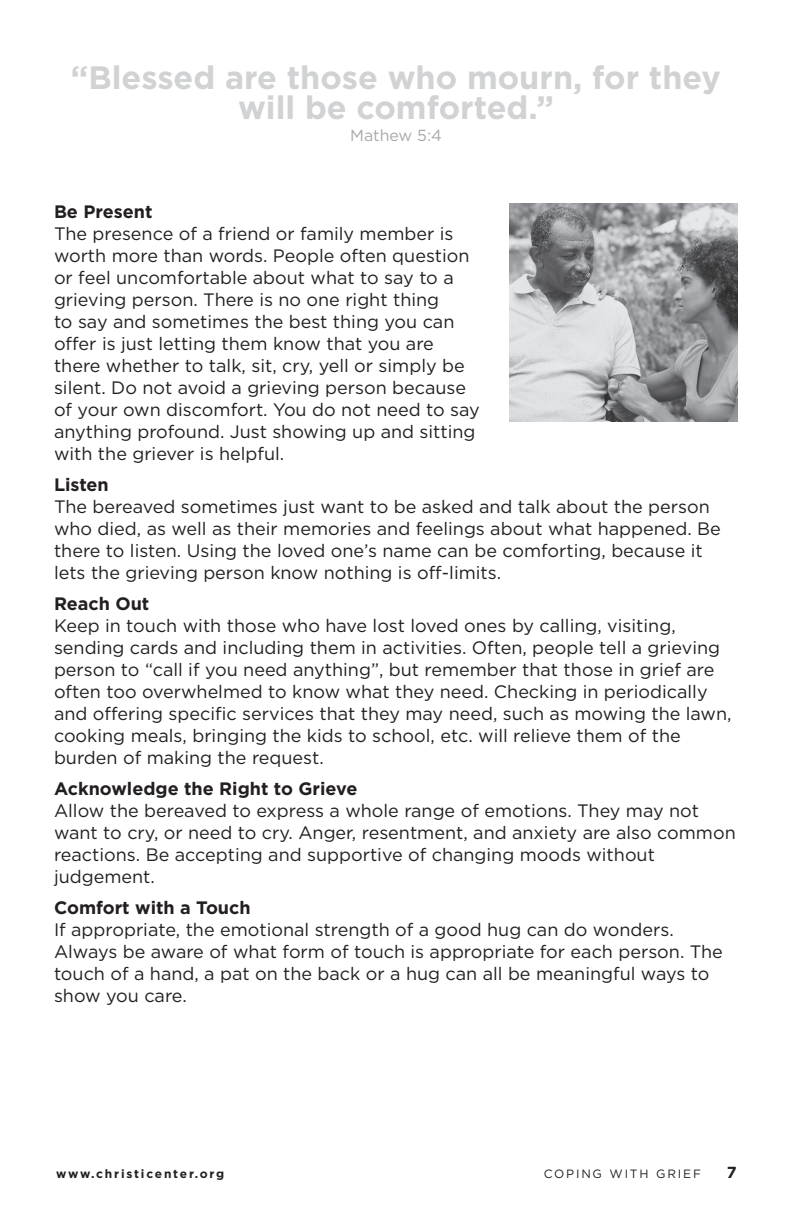
<style>
.page{position:relative;width:792px;height:1224px;background:#fff}
.page>*{position:absolute;margin:0;border:0;box-sizing:border-box;transform-origin:0 0}
.t1{font:700 32.4px/30.2px "Gotham";color:#d1d2d4;text-align:center}
.t2{font:18px/22px "Gotham";color:#231f20}
.t3{font:700 18px "Gotham";color:#231f20}
.t4{font:16px "Gotham";color:#a8a9ad}
.t5{font:700 16px "Gotham";color:#231f20}
.t6{font:700 12px "Gotham";letter-spacing:.15em;color:#231f20}
.t7{font:12px "Gotham";letter-spacing:.15em;color:#231f20}
</style>
<div class="page">
<img style="left:509px;top:203px;width:229px;height:218px">
<p class="t1" style="left:71px;top:62px;width:652px">“Blessed are those who mourn, for they will be comforted.”</p>
<p class="t4" style="left:350px;top:126px;width:93px">Mathew 5:4</p>
<p class="t3" style="left:54px;top:201px;width:100px">Be Present</p>
<p class="t2" style="left:54px;top:222px;width:427px">The presence of a friend or family member is worth more than words. People often question or feel uncomfortable about what to say to a grieving person. There is no one right thing<br>to say and sometimes the best thing you can offer is just letting them know that you are there whether to talk, sit, cry, yell or simply be silent. Do not avoid a grieving person because of your own discomfort. You do not need to say anything profound. Just showing up and sitting with the griever is helpful.</p>
<p class="t3" style="left:54px;top:474px;width:56px">Listen</p>
<p class="t2" style="left:54px;top:495px;width:668px">The bereaved sometimes just want to be asked and talk about the person who died, as well as their memories and feelings about what happened. Be there to listen. Using the loved one’s name can be comforting, because it lets the grieving person know nothing is off-limits.</p>
<p class="t3" style="left:54px;top:593px;width:97px">Reach Out</p>
<p class="t2" style="left:54px;top:614px;width:679px">Keep in touch with those who have lost loved ones by calling, visiting, sending cards and including them in activities. Often, people tell a grieving person to “call if you need anything”, but remember that those in grief are often too overwhelmed to know what they need. Checking in periodically and offering specific services that they may need, such as mowing the lawn, cooking meals, bringing the kids to school, etc. will relieve them of the burden of making the request.</p>
<p class="t3" style="left:54px;top:778px;width:305px">Acknowledge the Right to Grieve</p>
<p class="t2" style="left:54px;top:799px;width:683px">Allow the bereaved to express a whole range of emotions. They may not want to cry, or need to cry. Anger, resentment, and anxiety are also common reactions. Be accepting and supportive of changing moods without judgement.</p>
<p class="t3" style="left:54px;top:897px;width:198px">Comfort with a Touch</p>
<p class="t2" style="left:54px;top:918px;width:670px">If appropriate, the emotional strength of a good hug can do wonders.<br>Always be aware of what form of touch is appropriate for each person. The touch of a hand, a pat on the back or a hug can all be meaningful ways to show you care.</p>
<p class="t6" style="left:56px;top:1166px;width:170px">www.christicenter.org</p>
<p class="t7" style="left:544px;top:1166px;width:159px">COPING WITH GRIEF</p>
<p class="t5" style="left:727px;top:1162px;width:11px">7</p>
</div>
